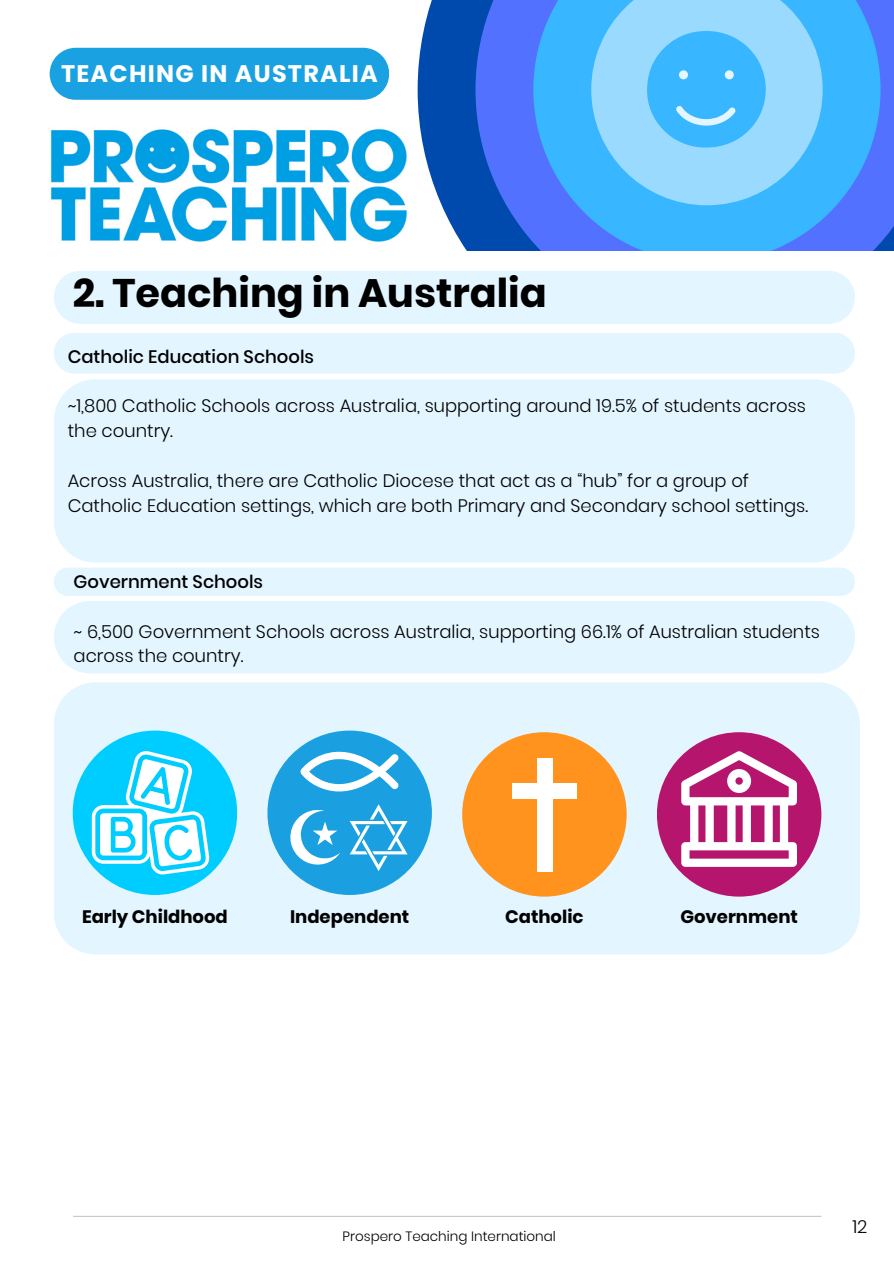
<style>
.page{position:relative;width:894px;height:1264px;background:#fff}
.page>*{position:absolute;margin:0;border:0;box-sizing:border-box;transform-origin:0 0}
.t1{font:700 39.75px "Poppins";color:#000}
.t2{font:700 24px "Poppins";letter-spacing:.05em;color:#fff}
.t3{font:300 18px/24.8px "Poppins";color:#000}
.t4{font:700 18px "Poppins";color:#000}
.t5{font:500 18px "Poppins";color:#000}
.t6{font:300 13.5px "Poppins";color:#000}
</style>
<div class="page">
<hr style="left:73px;top:1215px;width:748px;height:1px;background:#c7c8c6">
<div style="left:54px;top:601px;width:800px;height:72px;background:#e3f5ff"></div>
<div style="left:54px;top:567px;width:800px;height:29px;background:#e3f5ff"></div>
<div style="left:54px;top:379px;width:800px;height:183px;background:#e3f5ff"></div>
<div style="left:54px;top:333px;width:800px;height:40px;background:#e3f5ff;border-radius:20px"></div>
<div style="left:54px;top:682px;width:805px;height:272px;background:#e3f5ff"></div>
<div style="left:73px;top:730px;width:164px;height:165px;background:#00cdff;border-radius:50%"></div>
<div style="left:267px;top:730px;width:165px;height:165px;background:#1aa0e0;border-radius:50%"></div>
<div style="left:462px;top:732px;width:164px;height:164px;background:#ff931e;border-radius:50%"></div>
<div style="left:656px;top:732px;width:165px;height:164px;background:#b6156e;border-radius:50%"></div>
<svg style="left:92px;top:751px;width:117px;height:123px"></svg>
<svg style="left:300px;top:751px;width:98px;height:40px"></svg>
<svg style="left:287px;top:809px;width:53px;height:58px"></svg>
<svg style="left:349px;top:804px;width:58px;height:66px"></svg>
<div style="left:537px;top:758px;width:15px;height:113px;background:#fff"></div>
<div style="left:512px;top:783px;width:64px;height:15px;background:#fff"></div>
<svg style="left:681px;top:751px;width:115px;height:115px"></svg>
<div style="left:54px;top:271px;width:800px;height:53px;background:#e3f5ff"></div>
<svg style="left:417px;top:0;width:58px;height:250px;fill:#004aad"></svg>
<svg style="left:475px;top:0;width:418px;height:250px;fill:#5271ff"></svg>
<svg style="left:533px;top:0;width:347px;height:250px;fill:#38b6ff"></svg>
<svg style="left:591px;top:0;width:231px;height:205px;fill:#9adaff"></svg>
<div style="left:50px;top:48px;width:339px;height:52px;background:#1aa1e2;border-radius:26px"></div>
<svg style="left:647px;top:31px;width:118px;height:117px"></svg>
<img style="left:50px;top:128px;width:357px;height:114px">
<h2 class="t2" style="left:61px;top:56px;width:318px">TEACHING IN AUSTRALIA</h2>
<h1 class="t1" style="left:73px;top:265px;width:475px">2. Teaching in Australia</h1>
<p class="t5" style="left:68px;top:344px;width:248px">Catholic Education Schools</p>
<p class="t3" style="left:68px;top:394px;width:739px">~1,800 Catholic Schools across Australia, supporting around 19.5% of students across the country.</p>
<p class="t3" style="left:68px;top:468px;width:741px">Across Australia, there are Catholic Diocese that act as a “hub” for a group of<br>Catholic Education settings, which are both Primary and Secondary school settings.</p>
<p class="t5" style="left:74px;top:569px;width:191px">Government Schools</p>
<p class="t3" style="left:74px;top:619px;width:747px">~ 6,500 Government Schools across Australia, supporting 66.1% of Australian students across the country.</p>
<p class="t4" style="left:82px;top:904px;width:147px">Early Childhood</p>
<p class="t4" style="left:290px;top:904px;width:121px">Independent</p>
<p class="t4" style="left:505px;top:904px;width:80px">Catholic</p>
<p class="t4" style="left:680px;top:904px;width:119px">Government</p>
<p class="t6" style="left:342px;top:1227px;width:215px">Prospero Teaching International</p>
<p class="t3" style="left:852px;top:1213px;width:17px">12</p>
</div>
